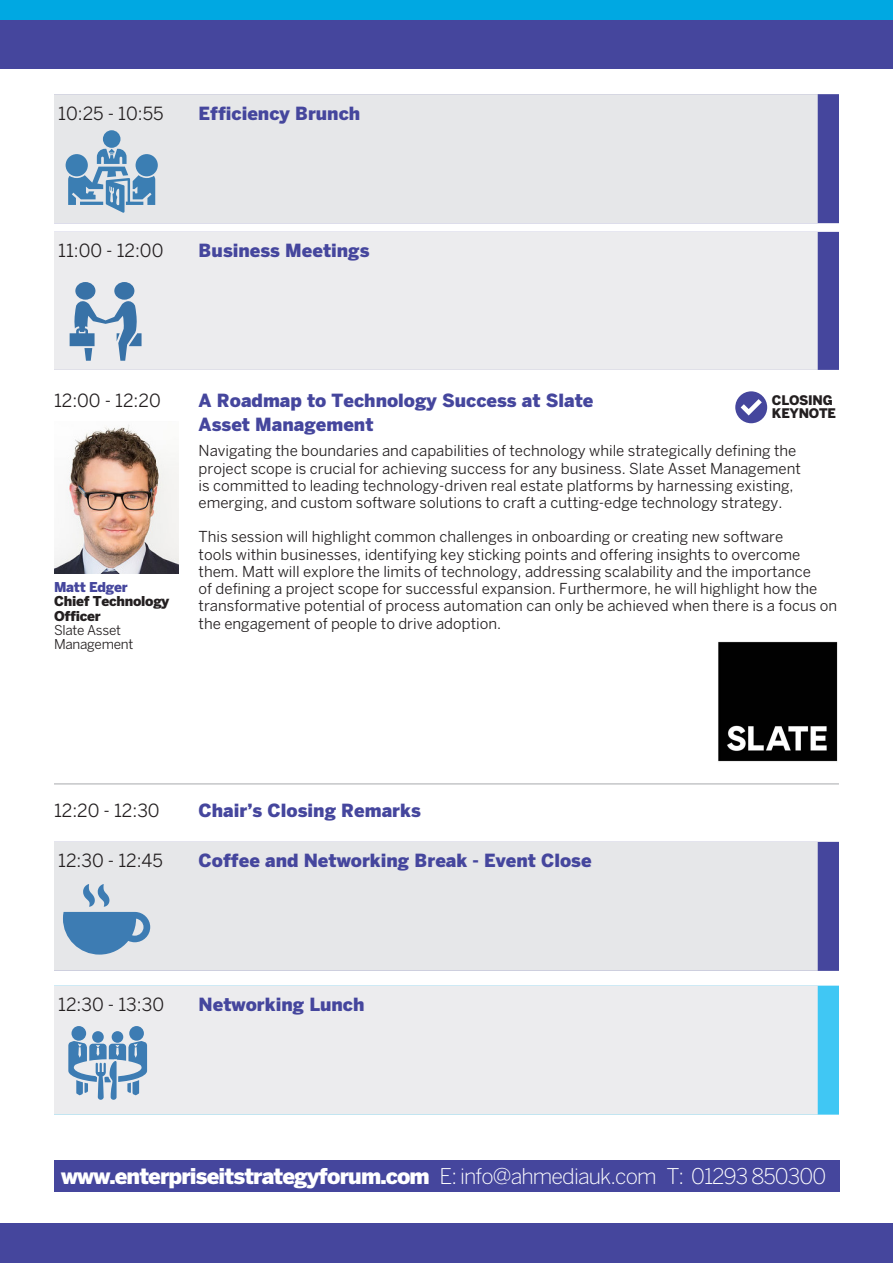
<style>
.page{position:relative;width:893px;height:1263px;background:#fff}
.page>*{position:absolute;margin:0;border:0;box-sizing:border-box;transform-origin:0 0}
.t1{font:900 21.6px "Benton Sans";letter-spacing:-.04em;color:#fff}
.TimeHead{font:900 18px/24px "Benton Sans";color:#45469d}
.TimeHead_coffee{font:900 18px "Benton Sans";color:#45469d}
.TimeHead_coffee-2{font:18px "Benton Sans";color:#231f20}
.TimeHead-2{font:18px "Benton Sans";color:#231f20}
.TimeHead_BusMeeting{font:900 18px "Benton Sans";color:#45469d}
.TimeHead_Dinner_Drinks{font:900 18px "Benton Sans";color:#45469d}
.TimeHead_BusMeeting-2{font:18px "Benton Sans";color:#231f20}
.TimeHead_Dinner_Drinks-2{font:18px "Benton Sans";color:#231f20}
.Bodyindent{font:15px/17.2px "Benton Sans";color:#231f20}
.Body{font:15px/17.2px "Benton Sans";color:#231f20}
.NameJobOrg{font:900 13.5px/14.2px "Benton Sans";letter-spacing:-.02em;color:#231f20}
.t2{font:900 13.2px/13.2px "Benton Sans";letter-spacing:-.02em;color:#231f20}
.s1{color:#45469d}
.s2{font-weight:400}
.s3{font-weight:300;font-size:21.45px}
</style>
<div class="page">
<div style="left:0;top:1223px;width:893px;height:40px;background:#45469d"></div>
<div style="left:0;top:0;width:893px;height:69px;background:#45469d"></div>
<div style="left:0;top:0;width:893px;height:19px;background:#00a8e2"></div>
<div style="left:54px;top:94px;width:785px;height:129px;background:#45469d"></div>
<div style="left:54px;top:94px;width:764px;height:129px;background:#e6e7e9"></div>
<div style="left:54px;top:232px;width:785px;height:138px;background:#45469d"></div>
<div style="left:54px;top:232px;width:764px;height:138px;background:#ececee"></div>
<hr style="left:54px;top:783px;width:785px;height:1px;background:#a8a9ad">
<div style="left:54px;top:842px;width:785px;height:129px;background:#45469d"></div>
<div style="left:54px;top:842px;width:764px;height:129px;background:#e6e7e9"></div>
<div style="left:54px;top:986px;width:785px;height:129px;background:#40c7f4"></div>
<div style="left:54px;top:985px;width:764px;height:129px;background:#ececee"></div>
<svg style="left:66px;top:130px;width:92px;height:83px"></svg>
<svg style="left:75px;top:282px;width:20px;height:18px"></svg>
<svg style="left:114px;top:282px;width:20px;height:18px"></svg>
<svg style="left:70px;top:301px;width:72px;height:60px"></svg>
<div style="left:735px;top:391px;width:32px;height:32px;background:#45469d;border-radius:50%"></div>
<svg style="left:741px;top:399px;width:21px;height:16px"></svg>
<img style="left:54px;top:424px;width:124px;height:150px">
<img style="left:718px;top:641px;width:120px;height:121px">
<svg style="left:63px;top:884px;width:87px;height:70px"></svg>
<div style="left:129px;top:1026px;width:15px;height:15px;background:#3d7cb3;border-radius:50%"></div>
<div style="left:112px;top:1031px;width:11px;height:12px;background:#3d7cb3;border-radius:50%"></div>
<div style="left:72px;top:1026px;width:14px;height:15px;background:#3d7cb3;border-radius:50%"></div>
<div style="left:92px;top:1031px;width:12px;height:12px;background:#3d7cb3;border-radius:50%"></div>
<svg style="left:68px;top:1041px;width:79px;height:59px"></svg>
<div style="left:54px;top:1160px;width:786px;height:32px;background:#45469d"></div>
<p class="TimeHead_coffee-2" style="left:58px;top:102px;width:107px">10:25 - 10:55</p>
<p class="TimeHead_coffee" style="left:199px;top:102px;width:163px">Efficiency Brunch</p>
<p class="TimeHead_BusMeeting-2" style="left:58px;top:240px;width:107px">11:00 - 12:00</p>
<p class="TimeHead_BusMeeting" style="left:199px;top:240px;width:172px">Business Meetings</p>
<p class="TimeHead-2" style="left:54px;top:389px;width:108px">12:00 - 12:20</p>
<p class="TimeHead" style="left:199px;top:388px;width:396px">A Roadmap to Technology Success at Slate<br>Asset Management</p>
<p class="t2" style="left:772px;top:393px;width:65px">CLOSING<br>KEYNOTE</p>
<p class="NameJobOrg" style="left:54px;top:580px;width:117px"><span class="s1">Matt Edger<br></span>Chief Technology<br>Officer<br><span class="s2">Slate Asset<br>Management</span></p>
<p class="Body" style="left:199px;top:442px;width:604px">Navigating the boundaries and capabilities of technology while strategically defining the project scope is crucial for achieving success for any business. Slate Asset Management is committed to leading technology-driven real estate platforms by harnessing existing, emerging, and custom software solutions to craft a cutting-edge technology strategy.</p>
<p class="Bodyindent" style="left:199px;top:528px;width:640px">This session will highlight common challenges in onboarding or creating new software<br>tools within businesses, identifying key sticking points and offering insights to overcome them. Matt will explore the limits of technology, addressing scalability and the importance<br>of defining a project scope for successful expansion. Furthermore, he will highlight how the transformative potential of process automation can only be achieved when there is a focus on the engagement of people to drive adoption.</p>
<p class="TimeHead-2" style="left:54px;top:800px;width:107px">12:20 - 12:30</p>
<p class="TimeHead" style="left:199px;top:798px;width:224px">Chair’s Closing Remarks</p>
<p class="TimeHead_coffee-2" style="left:58px;top:850px;width:106px">12:30 - 12:45</p>
<p class="TimeHead_coffee" style="left:199px;top:850px;width:395px">Coffee and Networking Break - Event Close</p>
<p class="TimeHead_Dinner_Drinks-2" style="left:58px;top:994px;width:107px">12:30 - 13:30</p>
<p class="TimeHead_Dinner_Drinks" style="left:199px;top:994px;width:167px">Networking Lunch</p>
<p class="t1" style="left:61px;top:1163px;width:767px">www.enterpriseitstrategyforum.com <span class="s3">E: info@ahmediauk.com T: 01293 850300</span></p>
</div>
